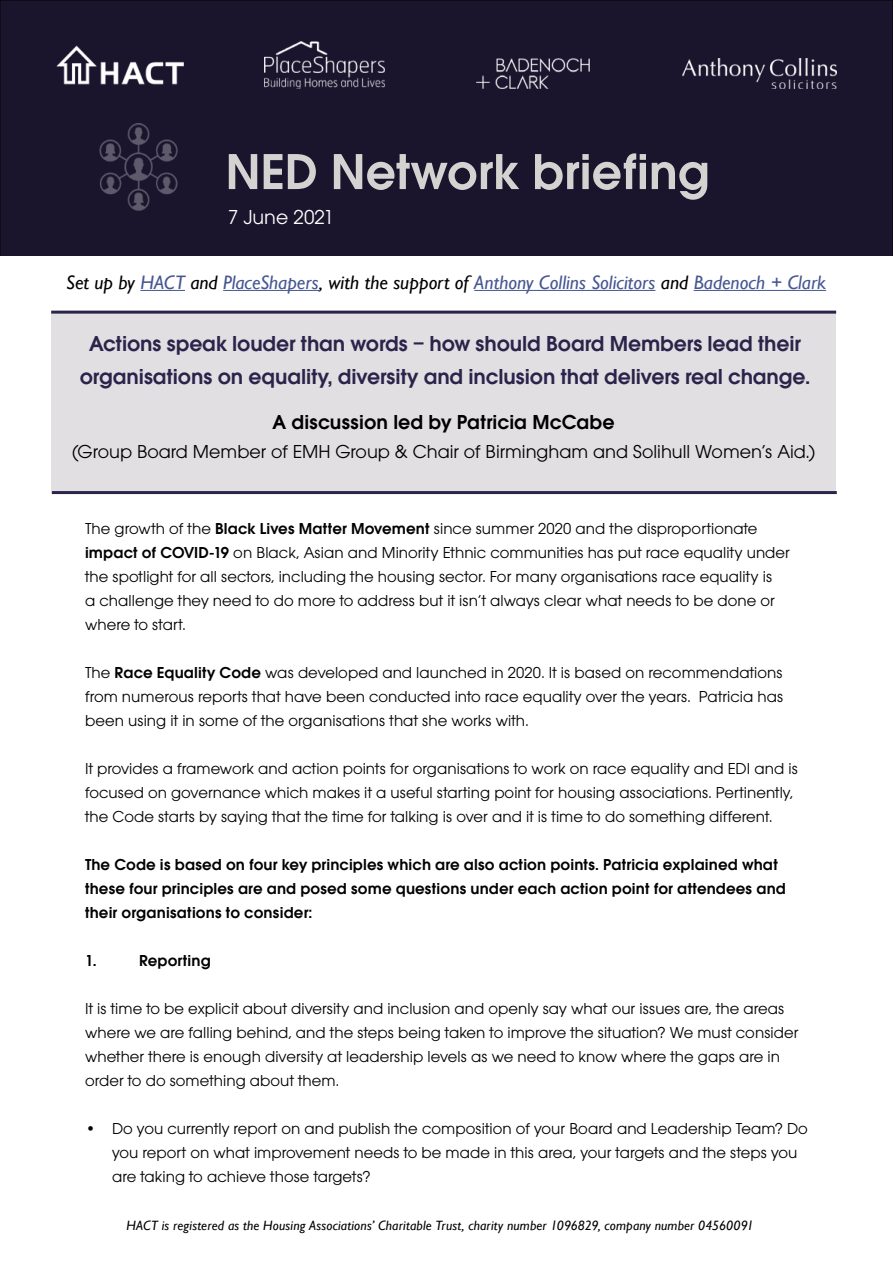
<style>
.page{position:relative;width:893px;height:1263px;background:#fff}
.page>*{position:absolute;margin:0;border:0;box-sizing:border-box;transform-origin:0 0}
.t1{font:600 52.5px "Avant Garde ITC";color:#d5d3d1}
.t2{font:600 22.5px/33px "Avant Garde ITC";letter-spacing:-.005em;color:#2a244a;text-align:center}
.t3{font:600 21px "Avant Garde ITC";letter-spacing:.005em;color:#000}
.t4{font:21px "Avant Garde ITC";color:#fff}
.t5{font:italic 19.5px "Gill Sans";color:#465792}
.t6{font:19.5px "Avant Garde ITC";color:#000}
.t7{font:16.5px/24px "Avant Garde ITC";letter-spacing:.005em;color:#000}
.t8{font:600 16.5px/24px "Avant Garde ITC";letter-spacing:.01em;color:#000}
.t9{font:italic 13.5px "Gill Sans";letter-spacing:.01em;color:#000}
.s1{color:#000}
.s2{font-weight:600}
</style>
<div class="page">
<div style="left:52px;top:314px;width:784px;height:177px;background:#e2dfe3"></div>
<hr style="left:52px;top:491px;width:785px;height:3px;background:#2a244a">
<hr style="left:51px;top:311px;width:785px;height:3px;background:#2a244a">
<div style="left:0;top:0;width:893px;height:256px;background:#1a152d"></div>
<img style="left:88px;top:123px;width:101px;height:101px">
<img style="left:265px;top:41px;width:120px;height:47px">
<img style="left:477px;top:58px;width:113px;height:30px">
<img style="left:682px;top:58px;width:154px;height:30px">
<img style="left:54px;top:42px;width:135px;height:46px">
<hr style="left:140px;top:290px;width:45px;height:1px;background:#465792">
<hr style="left:223px;top:290px;width:96px;height:1px;background:#465792">
<hr style="left:474px;top:290px;width:181px;height:1px;background:#465792">
<hr style="left:694px;top:290px;width:132px;height:1px;background:#465792">
<h1 class="t1" style="left:226px;top:141px;width:486px">NED Network briefing</h1>
<p class="t4" style="left:228px;top:205px;width:108px">7 June 2021</p>
<p class="t5" style="left:66px;top:271px;width:761px"><span class="s1">Set up by</span> HACT <span class="s1">and</span> PlaceShapers<span class="s1">, with the support of</span> Anthony Collins Solicitors <span class="s1">and</span> Badenoch + Clark</p>
<h2 class="t2" style="left:80px;top:327px;width:732px">Actions speak louder than words – how should Board Members lead their organisations on equality, diversity and inclusion that delivers real change.</h2>
<p class="t3" style="left:273px;top:410px;width:344px">A discussion led by Patricia McCabe</p>
<p class="t6" style="left:72px;top:440px;width:745px">(Group Board Member of EMH Group &amp; Chair of Birmingham and Solihull Women’s Aid.)</p>
<p class="t7" style="left:85px;top:517px;width:706px">The growth of the <span class="s2">Black Lives Matter Movement</span> since summer 2020 and the disproportionate <span class="s2">impact of COVID-19</span> on Black, Asian and Minority Ethnic communities has put race equality under the spotlight for all sectors, including the housing sector. For many organisations race equality is<br>a challenge they need to do more to address but it isn’t always clear what needs to be done or where to start.</p>
<p class="t7" style="left:85px;top:661px;width:700px;text-align:justify">The <span class="s2">Race Equality Code</span> was developed and launched in 2020. It is based on recommendations from numerous reports that have been conducted into race equality over the years. Patricia has been using it in some of the organisations that she works with.</p>
<p class="t7" style="left:85px;top:757px;width:714px">It provides a framework and action points for organisations to work on race equality and EDI and is focused on governance which makes it a useful starting point for housing associations. Pertinently, the Code starts by saying that the time for talking is over and it is time to do something different.</p>
<p class="t8" style="left:85px;top:853px;width:702px">The Code is based on four key principles which are also action points. Patricia explained what these four principles are and posed some questions under each action point for attendees and their organisations to consider:</p>
<p class="t8" style="left:85px;top:949px;width:13px">1.</p>
<p class="t8" style="left:139px;top:949px;width:73px">Reporting</p>
<p class="t7" style="left:85px;top:997px;width:715px">It is time to be explicit about diversity and inclusion and openly say what our issues are, the areas where we are falling behind, and the steps being taken to improve the situation? We must consider whether there is enough diversity at leadership levels as we need to know where the gaps are in order to do something about them.</p>
<p class="t7" style="left:112px;top:1117px;width:697px;text-indent:-27px">• Do you currently report on and publish the composition of your Board and Leadership Team? Do you report on what improvement needs to be made in this area, your targets and the steps you are taking to achieve those targets?</p>
<p class="t9" style="left:127px;top:1218px;width:629px">HACT is registered as the Housing Associations’ Charitable Trust, charity number 1096829, company number 04560091</p>
</div>
